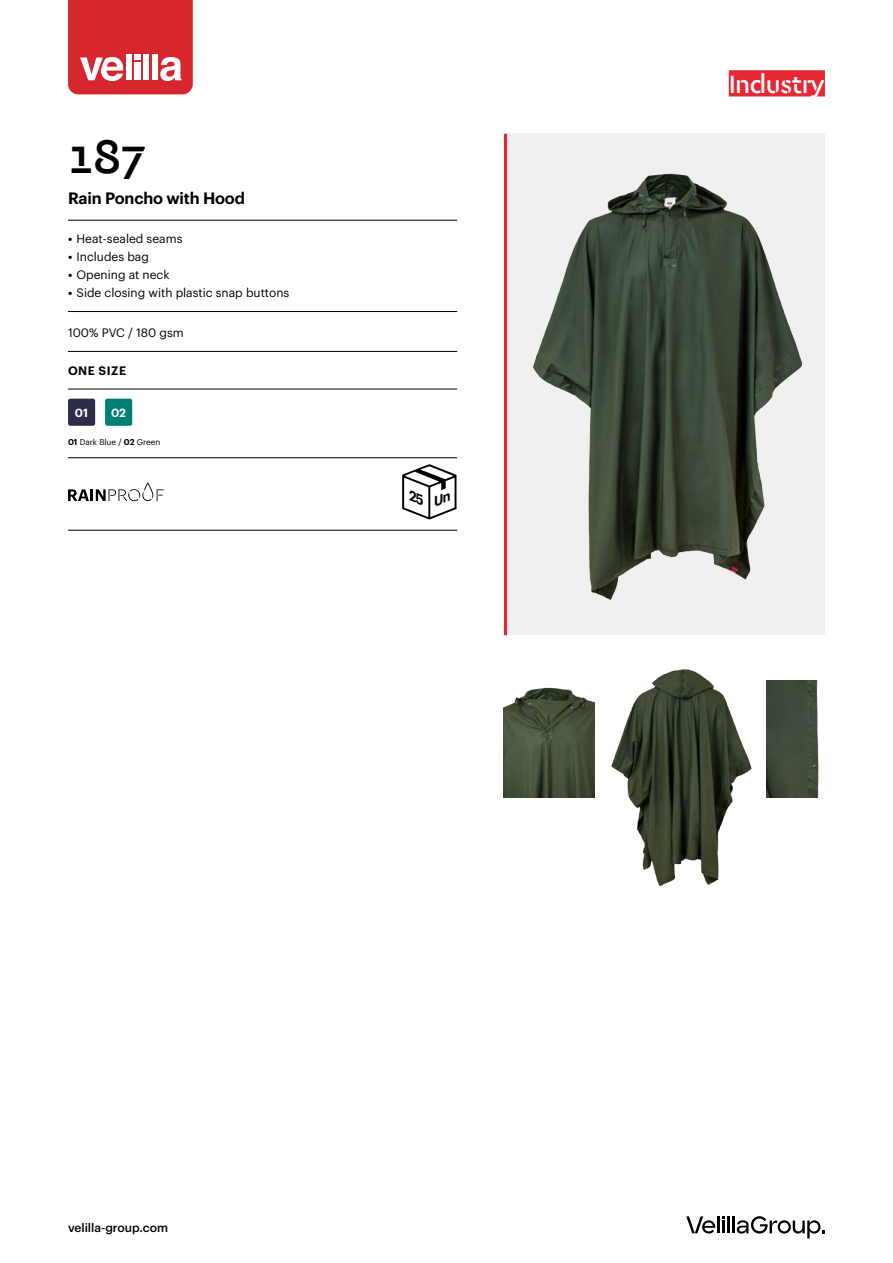
<style>
.page{position:relative;width:893px;height:1263px;background:#fff}
.page>*{position:absolute;margin:0;border:0;box-sizing:border-box;transform-origin:0 0}
.t1{font:500 49.5px "Cera Stencil";color:#000}
.t2{font:500 26.25px "Cera Stencil";letter-spacing:-.02em;color:#fff}
.t3{font:600 16.2px "Graphik";letter-spacing:-.01em;color:#000}
.t4{font:12px "Graphik";color:#000}
.t5{font:500 12px "Graphik";color:#000}
.t6{font:600 12px "Graphik";letter-spacing:.04em;color:#000}
.t7{font:600 11.55px "Graphik";color:#fff}
.t8{font:8.25px "Graphik";color:#000}
.s1{font-weight:600}
</style>
<div class="page">
<svg style="left:68px;top:0;width:125px;height:94px;background:#dd434a"></svg>
<hr style="left:717px;top:1216px;width:3px;height:17px;background:#000">
<hr style="left:727px;top:1216px;width:3px;height:17px;background:#000">
<svg style="left:722px;top:1216px;width:3px;height:17px"></svg>
<svg style="left:686px;top:1216px;width:29px;height:17px"></svg>
<svg style="left:733px;top:1216px;width:92px;height:22px"></svg>
<img style="left:611px;top:669px;width:141px;height:218px">
<div style="left:505px;top:134px;width:320px;height:501px;background:#f0f0f1"></div>
<img style="left:533px;top:173px;width:270px;height:427px">
<hr style="left:504px;top:134px;width:3px;height:501px;background:#e62834">
<img style="left:766px;top:681px;width:53px;height:116px">
<img style="left:504px;top:687px;width:91px;height:110px">
<div style="left:729px;top:70px;width:96px;height:26px;background:#e62834"></div>
<hr style="left:68px;top:220px;width:389px;height:1px;background:#000">
<hr style="left:68px;top:311px;width:389px;height:1px;background:#000">
<hr style="left:68px;top:351px;width:389px;height:1px;background:#000">
<hr style="left:68px;top:389px;width:389px;height:1px;background:#000">
<hr style="left:68px;top:457px;width:389px;height:1px;background:#000">
<hr style="left:68px;top:530px;width:389px;height:1px;background:#000">
<div style="left:68px;top:399px;width:27px;height:27px;background:#2c2c4b;border-radius:2px"></div>
<div style="left:105px;top:399px;width:27px;height:27px;background:#008074;border-radius:2px"></div>
<svg style="left:68px;top:482px;width:96px;height:19px"></svg>
<svg style="left:402px;top:464px;width:54px;height:55px"></svg>
<h1 class="t1" style="left:68px;top:124px;width:80px">187</h1>
<h3 class="t3" style="left:68px;top:186px;width:178px">Rain Poncho with Hood</h3>
<p class="t4" style="left:68px;top:230px;width:116px"><span class="s1">•</span> Heat-sealed seams</p>
<p class="t4" style="left:68px;top:248px;width:82px"><span class="s1">•</span> Includes bag</p>
<p class="t4" style="left:68px;top:266px;width:103px"><span class="s1">•</span> Opening at neck</p>
<p class="t4" style="left:68px;top:284px;width:223px"><span class="s1">•</span> Side closing with plastic snap buttons</p>
<p class="t4" style="left:68px;top:324px;width:117px">100% PVC / 180 gsm</p>
<p class="t6" style="left:68px;top:361px;width:60px">ONE SIZE</p>
<p class="t7" style="left:75px;top:404px;width:15px">01</p>
<p class="t7" style="left:111px;top:404px;width:17px">02</p>
<p class="t8" style="left:68px;top:436px;width:94px"><span class="s1">01</span> Dark Blue / <span class="s1">02</span> Green</p>
<p class="t5" style="left:68px;top:1218px;width:101px">velilla-group.com</p>
<h2 class="t2" style="left:729px;top:67px;width:98px">Industry</h2>
</div>
